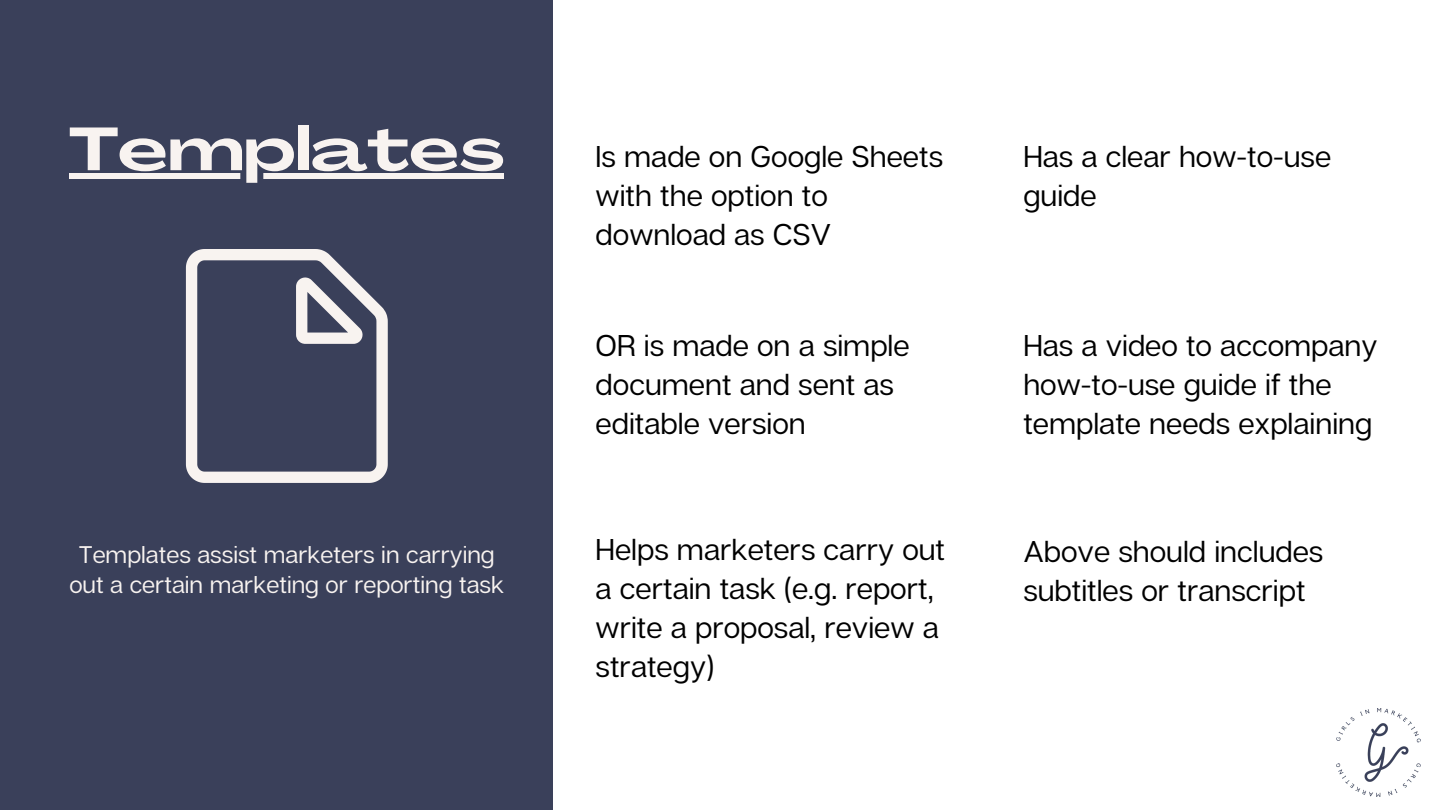
<style>
.page{position:relative;width:1440px;height:810px;background:#fff}
.page>*{position:absolute;margin:0;border:0;box-sizing:border-box;transform-origin:0 0}
.t1{font:700 60px "Agrandir Grand";color:#f8f3f0}
.t2{font:30px/39px "Articulat CF";color:#000}
.t3{font:24px/30.8px "Articulat CF";color:#f8f3f0;text-align:center}
</style>
<div class="page">
<div style="left:0;top:0;width:553px;height:809px;background:#3a405a"></div>
<div style="left:69px;top:173px;width:435px;height:6px;background:#f8f3f0"></div>
<img style="left:1337px;top:709px;width:84px;height:87px">
<svg style="left:186px;top:249px;width:202px;height:234px"></svg>
<svg style="left:296px;top:277px;width:67px;height:67px"></svg>
<h1 class="t1" style="left:69px;top:125px;width:436px">Templates</h1>
<p class="t3" style="left:69px;top:538px;width:436px">Templates assist marketers in carrying out a certain marketing or reporting task</p>
<p class="t2" style="left:596px;top:136px;width:349px">Is made on Google Sheets with the option to download as CSV</p>
<p class="t2" style="left:596px;top:325px;width:316px">OR is made on a simple document and sent as editable version</p>
<p class="t2" style="left:596px;top:529px;width:351px">Helps marketers carry out a certain task (e.g. report, write a proposal, review a strategy)</p>
<p class="t2" style="left:1023px;top:136px;width:309px">Has a clear how-to-use guide</p>
<p class="t2" style="left:1023px;top:325px;width:356px">Has a video to accompany how-to-use guide if the template needs explaining</p>
<p class="t2" style="left:1023px;top:531px;width:301px">Above should includes subtitles or transcript</p>
</div>
